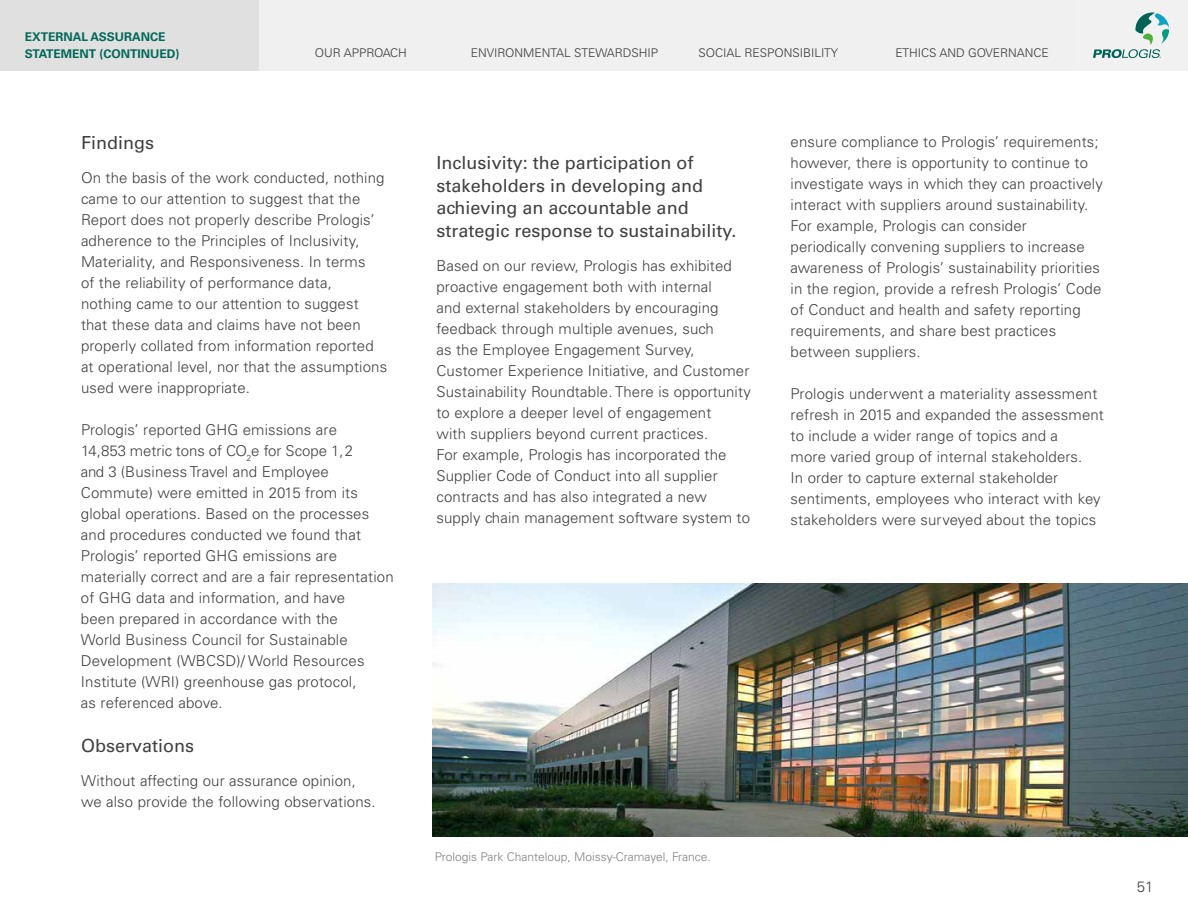
<style>
.page{position:relative;width:1188px;height:918px;background:#fff}
.page>*{position:absolute;margin:0;border:0;box-sizing:border-box;transform-origin:0 0}
.t1{font:18px/22.5px "Univers";color:#404040}
.t2{font:300 15px/21px "Univers";letter-spacing:.01em;color:#404040}
.t3{font:300 12px "Univers";color:#404040}
.t4{font:300 12px "Univers";color:#808080}
.t5{font:700 12px/16.5px "Univers";color:#006959}
.t6{font:expanded 1.5px "Univers LT Std";color:#006356}
</style>
<div class="page">
<div style="left:1074px;top:0;width:114px;height:70px;background:#f0f0f0"></div>
<svg style="left:1093px;top:13px;width:76px;height:45px"></svg>
<div style="left:0;top:0;width:259px;height:70px;background:#e0e0e0"></div>
<div style="left:666px;top:0;width:204px;height:70px;background:#f0f0f0"></div>
<div style="left:870px;top:0;width:204px;height:70px;background:#f0f0f0"></div>
<div style="left:463px;top:0;width:203px;height:70px;background:#f0f0f0"></div>
<div style="left:259px;top:0;width:204px;height:70px;background:#f0f0f0"></div>
<img style="left:432px;top:583px;width:756px;height:254px">
<p class="t5" style="left:25px;top:29px;width:156px">EXTERNAL ASSURANCE<br>STATEMENT (CONTINUED)</p>
<p class="t3" style="left:315px;top:45px;width:93px">OUR APPROACH</p>
<p class="t3" style="left:471px;top:45px;width:189px">ENVIRONMENTAL STEWARDSHIP</p>
<p class="t3" style="left:698px;top:45px;width:141px">SOCIAL RESPONSIBILITY</p>
<p class="t3" style="left:895px;top:45px;width:155px">ETHICS AND GOVERNANCE</p>
<p class="t1" style="left:81px;top:131px;width:75px">Findings</p>
<p class="t2" style="left:81px;top:167px;width:308px">On the basis of the work conducted, nothing came to our attention to suggest that the Report does not properly describe Prologis’ adherence to the Principles of Inclusivity, Materiality, and Responsiveness. In terms<br>of the reliability of performance data,<br>nothing came to our attention to suggest that these data and claims have not been properly collated from information reported at operational level, nor that the assumptions used were inappropriate.</p>
<p class="t2" style="left:81px;top:419px;width:314px">Prologis’ reported GHG emissions are<br>14,853 metric tons of CO<sub>2</sub>e for Scope 1, 2<br>and 3 (Business Travel and Employee Commute) were emitted in 2015 from its global operations. Based on the processes and procedures conducted we found that Prologis’ reported GHG emissions are materially correct and are a fair representation of GHG data and information, and have<br>been prepared in accordance with the<br>World Business Council for Sustainable Development (WBCSD)/ World Resources Institute (WRI) greenhouse gas protocol,<br>as referenced above.</p>
<p class="t1" style="left:81px;top:734px;width:115px">Observations</p>
<p class="t2" style="left:81px;top:770px;width:296px">Without affecting our assurance opinion, we also provide the following observations.</p>
<p class="t1" style="left:436px;top:152px;width:302px">Inclusivity: the participation of stakeholders in developing and achieving an accountable and strategic response to sustainability.</p>
<p class="t2" style="left:436px;top:256px;width:316px">Based on our review, Prologis has exhibited proactive engagement both with internal<br>and external stakeholders by encouraging feedback through multiple avenues, such<br>as the Employee Engagement Survey, Customer Experience Initiative, and Customer Sustainability Roundtable. There is opportunity to explore a deeper level of engagement<br>with suppliers beyond current practices.<br>For example, Prologis has incorporated the Supplier Code of Conduct into all supplier contracts and has also integrated a new supply chain management software system to</p>
<p class="t2" style="left:791px;top:131px;width:314px">ensure compliance to Prologis’ requirements; however, there is opportunity to continue to investigate ways in which they can proactively interact with suppliers around sustainability.<br>For example, Prologis can consider periodically convening suppliers to increase awareness of Prologis’ sustainability priorities in the region, provide a refresh Prologis’ Code of Conduct and health and safety reporting requirements, and share best practices between suppliers.</p>
<p class="t2" style="left:791px;top:383px;width:315px">Prologis underwent a materiality assessment refresh in 2015 and expanded the assessment to include a wider range of topics and a<br>more varied group of internal stakeholders.<br>In order to capture external stakeholder sentiments, employees who interact with key stakeholders were surveyed about the topics</p>
<p class="t4" style="left:435px;top:850px;width:278px">Prologis Park Chanteloup, Moissy-Cramayel, France.</p>
<p class="t6" style="left:1160px;top:56px;width:3px">®</p>
<p class="t2" style="left:1137px;top:877px;width:18px">51</p>
</div>
